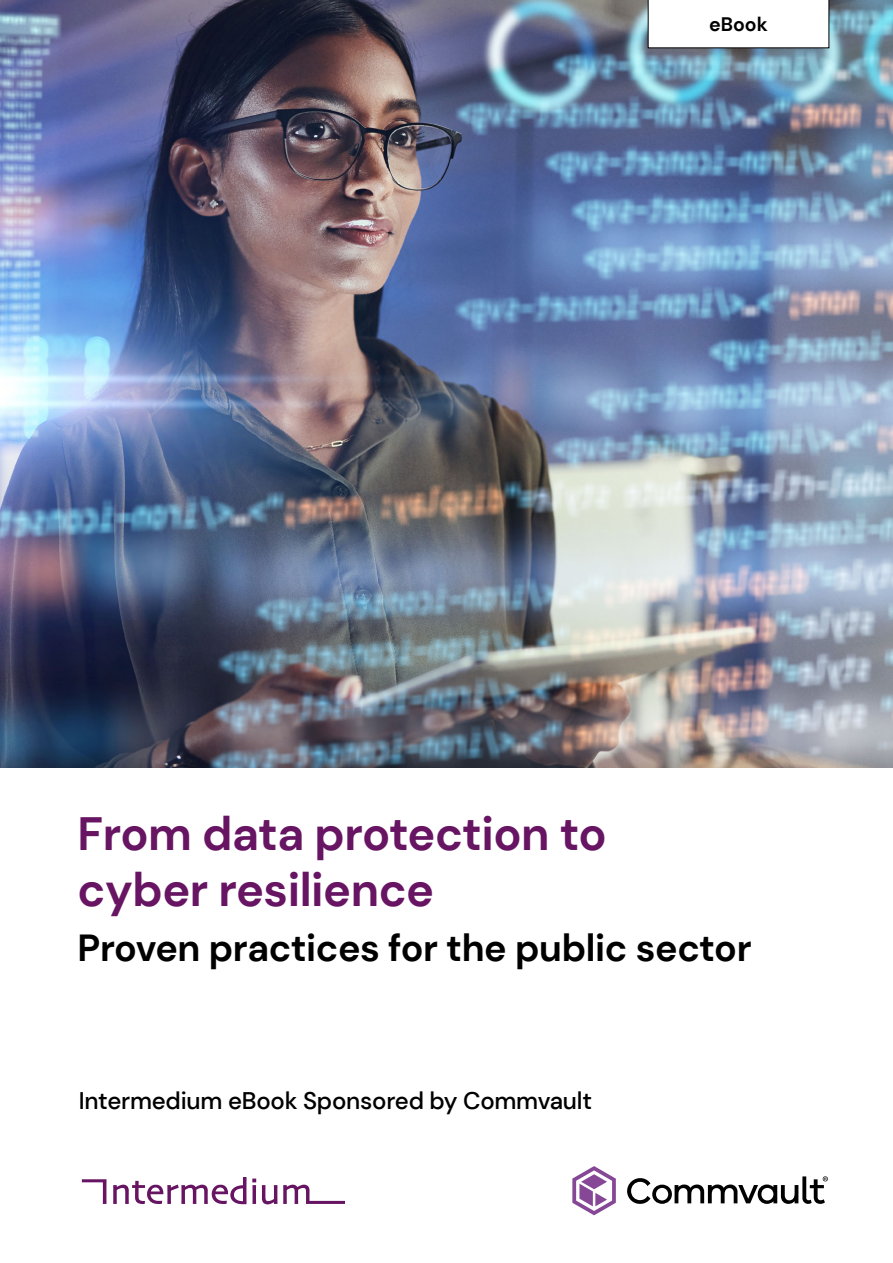
<style>
.page{position:relative;width:893px;height:1263px;background:#fff}
.page>*{position:absolute;margin:0;border:0;box-sizing:border-box;transform-origin:0 0}
.t1{font:700 46.65px/55.5px "DM Sans";letter-spacing:-.01em;color:#671462}
.t2{font:700 37.65px "DM Sans";letter-spacing:-.01em;color:#000}
.t3{font:500 24px "DM Sans";letter-spacing:-.01em;color:#000}
.t4{font:700 19.5px "DM Sans";color:#000}
</style>
<div class="page">
<img style="left:0;top:0;width:893px;height:768px">
<svg style="left:82px;top:1177px;width:263px;height:27px"></svg>
<svg style="left:648px;top:0;width:181px;height:48px"></svg>
<svg style="left:572px;top:1166px;width:44px;height:49px"></svg>
<svg style="left:627px;top:1176px;width:201px;height:28px"></svg>
<p class="t4" style="left:709px;top:12px;width:60px">eBook</p>
<h1 class="t1" style="left:78px;top:806px;width:531px">From data protection to cyber resilience</h1>
<h2 class="t2" style="left:78px;top:924px;width:676px">Proven practices for the public sector</h2>
<p class="t3" style="left:79px;top:1086px;width:515px">Intermedium eBook Sponsored by Commvault</p>
</div>
